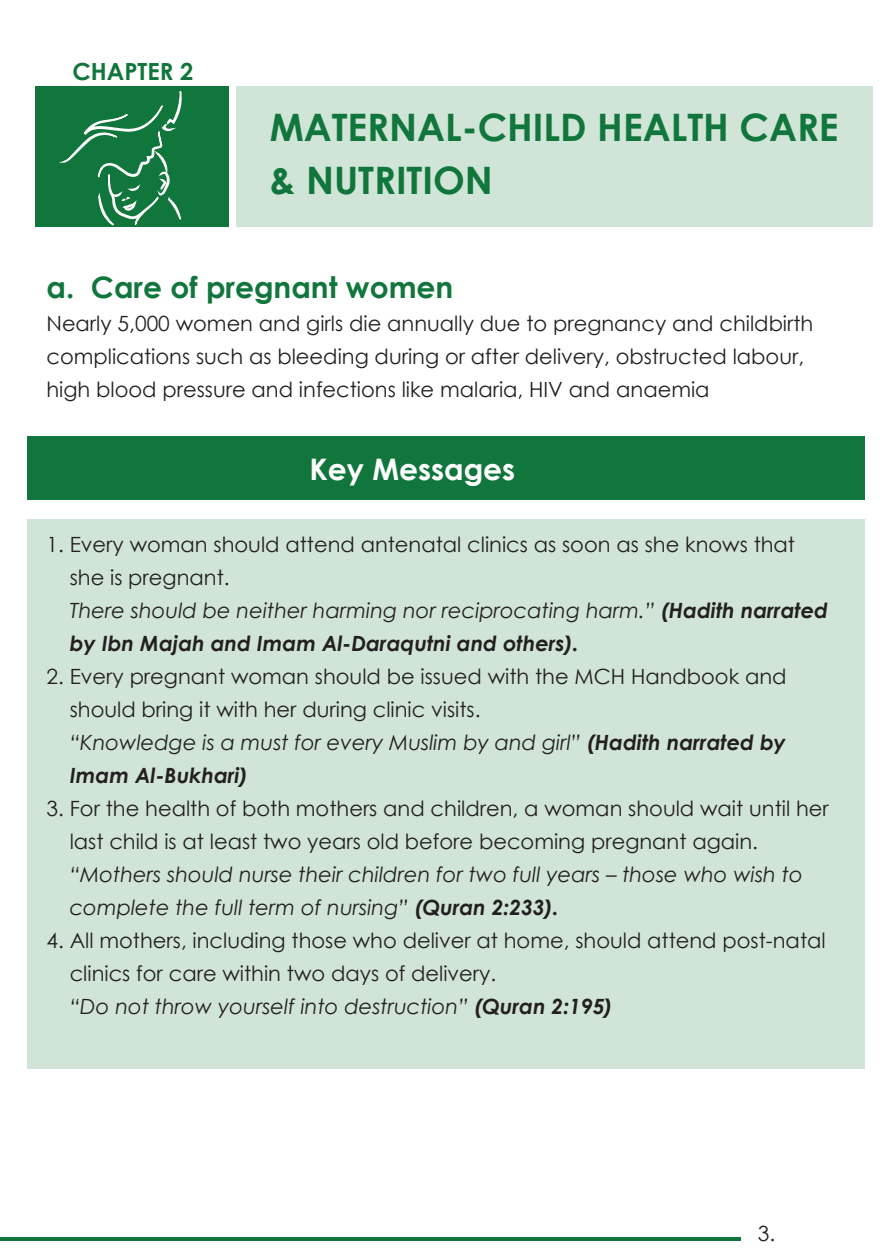
<style>
.page{position:relative;width:893px;height:1259px;background:#fff}
.page>*{position:absolute;margin:0;border:0;box-sizing:border-box;transform-origin:0 0}
.t1{font:700 37.8px/52.8px "Century Gothic";color:#11763c}
.t2{font:700 29.7px "Century Gothic";color:#11763c}
.t3{font:700 29.7px "Century Gothic";color:#fff}
.t4{font:700 23.7px "Century Gothic";color:#11763c}
.t5{font:21px/33px "Century Gothic";color:#231f20}
.t6{font:italic 21px/33px "Century Gothic";color:#231f20}
.s1{font-style:italic}
.s2{font-weight:700;font-style:italic}
.s3{font-weight:700}
</style>
<div class="page">
<div style="left:28px;top:519px;width:837px;height:549px;background:#d0e4d8"></div>
<div style="left:236px;top:86px;width:636px;height:140px;background:#d0e4d8"></div>
<div style="left:35px;top:86px;width:193px;height:140px;background:#11763c"></div>
<div style="left:28px;top:436px;width:837px;height:63px;background:#11763c"></div>
<svg style="left:56px;top:91px;width:127px;height:136px"></svg>
<hr style="left:0;top:1237px;width:740px;height:3px;background:#11763c">
<p class="t4" style="left:72px;top:53px;width:122px">CHAPTER 2</p>
<h1 class="t1" style="left:270px;top:99px;width:570px">MATERNAL-CHILD HEALTH CARE &amp; NUTRITION</h1>
<h2 class="t2" style="left:46px;top:265px;width:408px">a. Care of pregnant women</h2>
<p class="t5" style="left:46px;top:307px;width:768px">Nearly 5,000 women and girls die annually due to pregnancy and childbirth complications such as bleeding during or after delivery, obstructed labour, high blood pressure and infections like malaria, HIV and anaemia</p>
<h2 class="t3" style="left:310px;top:447px;width:207px">Key Messages</h2>
<p class="t5" style="left:70px;top:528px;width:760px;text-indent:-23px">1. Every woman should attend antenatal clinics as soon as she knows that she is pregnant.<br><span class="s1">There should be neither harming nor reciprocating harm.”</span> <span class="s2">(Hadith narrated by Ibn Majah and Imam Al-Daraqutni and others).</span></p>
<p class="t5" style="left:70px;top:660px;width:718px;text-indent:-23px">2. Every pregnant woman should be issued with the MCH Handbook and should bring it with her during clinic visits.<br><span class="s1">“Knowledge is a must for every Muslim by and girl”</span> <span class="s2">(Hadith narrated by Imam Al-Bukhari)</span></p>
<p class="t5" style="left:70px;top:792px;width:761px;text-indent:-23px">3. For the health of both mothers and children, a woman should wait until her last child is at least two years old before becoming pregnant again.</p>
<p class="t6" style="left:70px;top:858px;width:735px">“Mothers should nurse their children for two full years – those who wish to complete the full term of nursing” <span class="s3">(Quran 2:233).</span></p>
<p class="t5" style="left:70px;top:923px;width:757px;text-indent:-23px">4. All mothers, including those who deliver at home, should attend post-natal clinics for care within two days of delivery.<br><span class="s1">“Do not throw yourself into destruction”</span> <span class="s2">(Quran 2:195)</span></p>
<p class="t5" style="left:758px;top:1216px;width:19px">3.</p>
</div>
